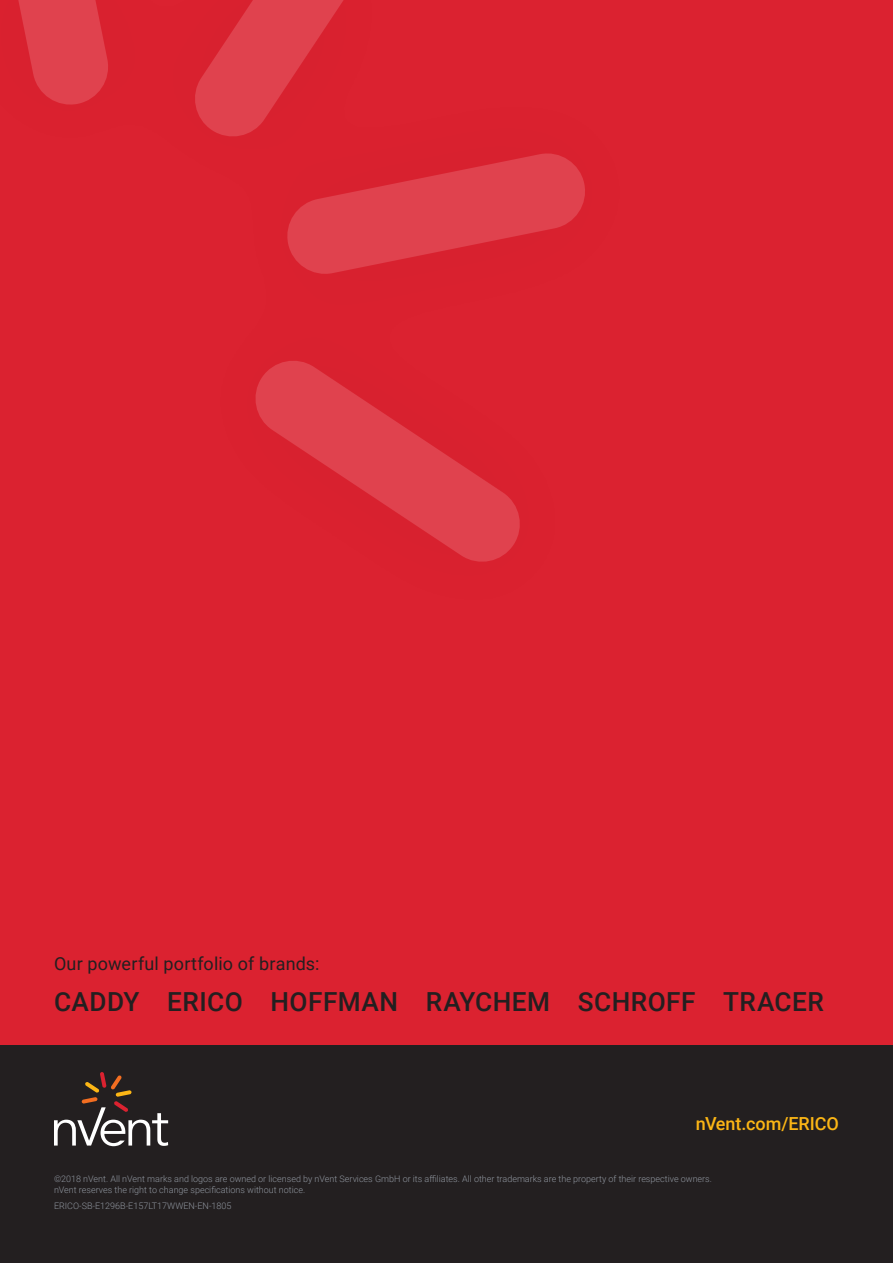
<style>
.page{position:relative;width:893px;height:1263px;background:#fff}
.page>*{position:absolute;margin:0;border:0;box-sizing:border-box;transform-origin:0 0}
.t1{font:500 26.25px "Roboto";letter-spacing:.015em;color:#231f20}
.t2{font:18px "Roboto";letter-spacing:.01em;color:#231f20}
.t3{font:500 18px "Roboto";color:#fcb615}
.t4{font:300 9px/10.8px "Roboto";color:#8f959e}
</style>
<div class="page">
<div style="left:0;top:0;width:893px;height:1051px;background:#db2230"></div>
<div style="left:0;top:1045px;width:893px;height:218px;background:#231f20"></div>
<svg style="left:18px;top:0;width:90px;height:105px"></svg>
<svg style="left:195px;top:0;width:148px;height:136px"></svg>
<svg style="left:287px;top:153px;width:298px;height:121px"></svg>
<svg style="left:255px;top:361px;width:265px;height:201px"></svg>
<svg style="left:54px;top:1072px;width:114px;height:74px"></svg>
<h2 class="t2" style="left:54px;top:951px;width:267px">Our powerful portfolio of brands:</h2>
<h1 class="t1" style="left:54px;top:984px;width:771px">CADDY ERICO HOFFMAN RAYCHEM SCHROFF TRACER</h1>
<h2 class="t3" style="left:696px;top:1111px;width:144px">nVent.com/ERICO</h2>
<p class="t4" style="left:54px;top:1173px;width:659px">©2018 nVent. All nVent marks and logos are owned or licensed by nVent Services GmbH or its affiliates. All other trademarks are the property of their respective owners. nVent reserves the right to change specifications without notice.</p>
<p class="t4" style="left:54px;top:1200px;width:179px">ERICO-SB-E1296B-E157LT17WWEN-EN-1805</p>
</div>
